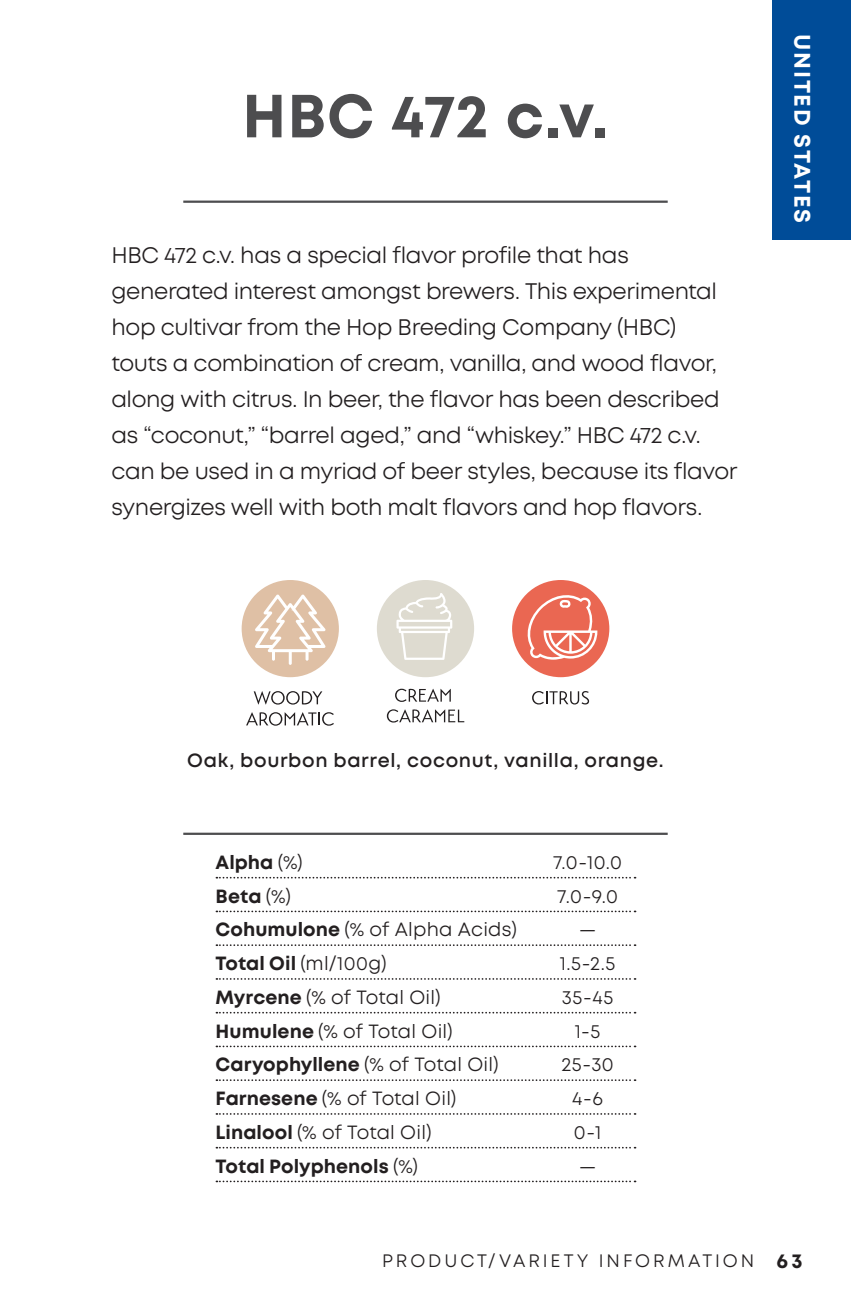
<style>
.page{position:relative;width:851px;height:1296px;background:#fff}
.page>*{position:absolute;margin:0;border:0;box-sizing:border-box;transform-origin:0 0}
.t1{font:700 60.75px "Mont";letter-spacing:.005em;color:#4d4d4f}
.t2{font:22.5px/36px "Mont";letter-spacing:-.02em;color:#231f20}
.t3{font:700 22.5px "Mont";letter-spacing:.075em;color:#fff}
.t4{font:19.12px "Mont";letter-spacing:.005em;color:#231f20}
.t5{font:700 19.12px "Mont";letter-spacing:.005em;color:#231f20}
.t6{font:600 19.12px "Mont";letter-spacing:.035em;color:#231f20}
.t7{font:18px "Mont";letter-spacing:.165em;color:#231f20}
.s1{font-weight:400}
.s2{font-weight:700}
.s3{font-weight:700;font-size:20.25px}
</style>
<div class="page">
<div style="left:772px;top:0;width:78px;height:240px;background:#004c98"></div>
<hr style="left:183px;top:201px;width:484px;height:2px;background:#4d4d4f">
<svg style="left:216px;top:877px;width:419px;height:2px"></svg>
<svg style="left:216px;top:911px;width:419px;height:1px"></svg>
<svg style="left:216px;top:944px;width:419px;height:2px"></svg>
<svg style="left:216px;top:978px;width:419px;height:2px"></svg>
<svg style="left:216px;top:1012px;width:419px;height:2px"></svg>
<svg style="left:216px;top:1046px;width:419px;height:1px"></svg>
<svg style="left:216px;top:1079px;width:419px;height:2px"></svg>
<svg style="left:216px;top:1113px;width:419px;height:2px"></svg>
<svg style="left:216px;top:1147px;width:419px;height:2px"></svg>
<svg style="left:216px;top:1181px;width:419px;height:1px"></svg>
<svg style="left:254px;top:691px;width:68px;height:14px"></svg>
<svg style="left:246px;top:712px;width:88px;height:14px"></svg>
<div style="left:242px;top:580px;width:97px;height:97px;background:#dfc0a5;border-radius:50%"></div>
<svg style="left:255px;top:594px;width:70px;height:71px"></svg>
<svg style="left:395px;top:688px;width:56px;height:14px"></svg>
<svg style="left:387px;top:709px;width:77px;height:14px"></svg>
<div style="left:377px;top:580px;width:97px;height:97px;background:#dedbd0;border-radius:50%"></div>
<svg style="left:396px;top:593px;width:56px;height:67px"></svg>
<svg style="left:532px;top:691px;width:57px;height:14px"></svg>
<div style="left:512px;top:580px;width:97px;height:97px;background:#ea6752;border-radius:50%"></div>
<svg style="left:524px;top:592px;width:73px;height:68px"></svg>
<hr style="left:183px;top:833px;width:484px;height:2px;background:#4d4d4f">
<h1 class="t1" style="left:242px;top:77px;width:368px">HBC 472 c.v.</h1>
<p class="t2" style="left:111px;top:238px;width:627px">HBC 472 c.v. has a special flavor profile that has generated interest amongst brewers. This experimental hop cultivar from the Hop Breeding Company (HBC) touts a combination of cream, vanilla, and wood flavor, along with citrus. In beer, the flavor has been described as “coconut,” “barrel aged,” and “whiskey.” HBC 472 c.v. can be used in a myriad of beer styles, because its flavor synergizes well with both malt flavors and hop flavors.</p>
<p class="t3" style="left:817px;top:34px;width:191px;rotate:90deg">UNITED STATES</p>
<p class="t6" style="left:187px;top:748px;width:478px">Oak, bourbon barrel, coconut, vanilla, orange.</p>
<p class="t5" style="left:215px;top:850px;width:89px">Alpha <span class="s1">(%)</span></p>
<p class="t4" style="left:553px;top:850px;width:71px">7.0-10.0</p>
<p class="t5" style="left:215px;top:883px;width:77px">Beta <span class="s1">(%)</span></p>
<p class="t4" style="left:557px;top:884px;width:62px">7.0-9.0</p>
<p class="t4" style="left:215px;top:917px;width:303px"><span class="s2">Cohumulone</span> (% of Alpha Acids)</p>
<p class="t4" style="left:579px;top:917px;width:19px">—</p>
<p class="t4" style="left:215px;top:951px;width:172px"><span class="s2">Total Oil</span> (ml/100g)</p>
<p class="t4" style="left:559px;top:951px;width:57px">1.5-2.5</p>
<p class="t4" style="left:215px;top:985px;width:226px"><span class="s2">Myrcene</span> (% of Total Oil)</p>
<p class="t4" style="left:562px;top:985px;width:53px">35-45</p>
<p class="t4" style="left:216px;top:1019px;width:238px"><span class="s2">Humulene</span> (% of Total Oil)</p>
<p class="t4" style="left:574px;top:1019px;width:27px">1-5</p>
<p class="t5" style="left:216px;top:1052px;width:284px">Caryophyllene <span class="s1">(% of Total Oil)</span></p>
<p class="t4" style="left:561px;top:1052px;width:54px">25-30</p>
<p class="t4" style="left:216px;top:1086px;width:242px"><span class="s2">Farnesene</span> (% of Total Oil)</p>
<p class="t4" style="left:572px;top:1086px;width:32px">4-6</p>
<p class="t4" style="left:216px;top:1120px;width:217px"><span class="s2">Linalool</span> (% of Total Oil)</p>
<p class="t4" style="left:574px;top:1120px;width:29px">0-1</p>
<p class="t5" style="left:216px;top:1153px;width:204px">Total Polyphenols <span class="s1">(%)</span></p>
<p class="t4" style="left:579px;top:1154px;width:19px">—</p>
<p class="t7" style="left:382px;top:1250px;width:422px">PRODUCT/VARIETY INFORMATION <span class="s3">63</span></p>
</div>
